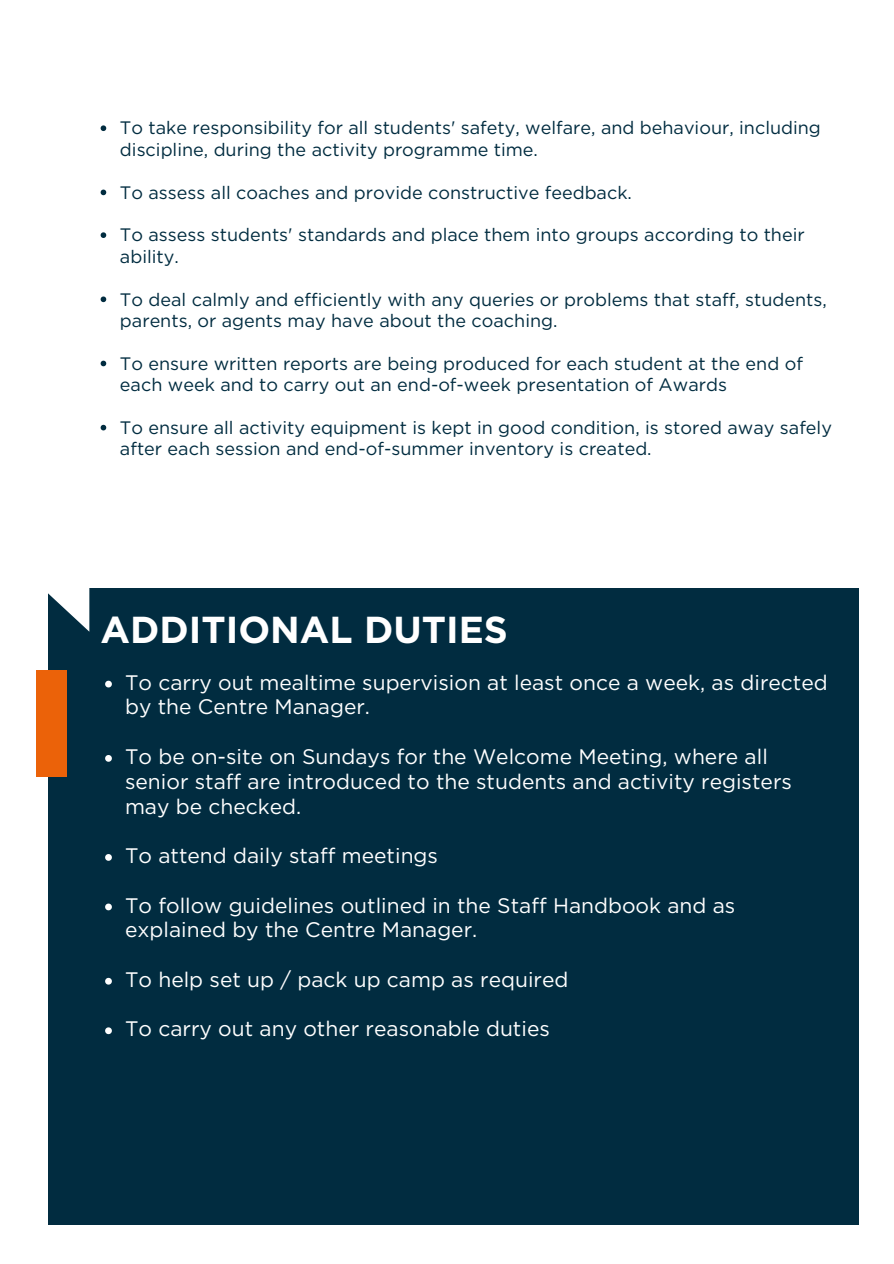
<style>
.page{position:relative;width:894px;height:1264px;background:#fff}
.page>*{position:absolute;margin:0;border:0;box-sizing:border-box;transform-origin:0 0}
.t1{font:700 37.5px "Gotham";color:#fff}
.t2{font:21px/24.8px "Gotham";color:#fff}
.t3{font:18px/21.3px "Gotham";color:#012c40}
</style>
<div class="page">
<svg style="left:101px;top:125px;width:5px;height:6px"></svg>
<svg style="left:101px;top:189px;width:5px;height:6px"></svg>
<svg style="left:101px;top:232px;width:5px;height:6px"></svg>
<svg style="left:101px;top:296px;width:5px;height:6px"></svg>
<svg style="left:101px;top:360px;width:5px;height:6px"></svg>
<svg style="left:101px;top:425px;width:5px;height:5px"></svg>
<div style="left:48px;top:588px;width:810px;height:636px;background:#012c40"></div>
<svg style="left:48px;top:588px;width:41px;height:43px"></svg>
<div style="left:36px;top:670px;width:30px;height:106px;background:#eb6209"></div>
<svg style="left:105px;top:680px;width:7px;height:7px"></svg>
<svg style="left:105px;top:755px;width:7px;height:6px"></svg>
<svg style="left:105px;top:854px;width:7px;height:6px"></svg>
<svg style="left:105px;top:903px;width:7px;height:7px"></svg>
<svg style="left:105px;top:977px;width:7px;height:7px"></svg>
<svg style="left:105px;top:1027px;width:7px;height:7px"></svg>
<p class="t3" style="left:120px;top:117px;width:702px">To take responsibility for all students' safety, welfare, and behaviour, including discipline, during the activity programme time.</p>
<p class="t3" style="left:120px;top:181px;width:513px">To assess all coaches and provide constructive feedback.</p>
<p class="t3" style="left:120px;top:224px;width:686px">To assess students' standards and place them into groups according to their ability.</p>
<p class="t3" style="left:120px;top:288px;width:708px">To deal calmly and efficiently with any queries or problems that staff, students, parents, or agents may have about the coaching.</p>
<p class="t3" style="left:120px;top:352px;width:684px">To ensure written reports are being produced for each student at the end of each week and to carry out an end-of-week presentation of Awards</p>
<p class="t3" style="left:120px;top:416px;width:713px">To ensure all activity equipment is kept in good condition, is stored away safely after each session and end-of-summer inventory is created.</p>
<h1 class="t1" style="left:100px;top:606px;width:408px">ADDITIONAL DUTIES</h1>
<p class="t2" style="left:125px;top:669px;width:704px">To carry out mealtime supervision at least once a week, as directed by the Centre Manager.</p>
<p class="t2" style="left:125px;top:744px;width:668px">To be on-site on Sundays for the Welcome Meeting, where all senior staff are introduced to the students and activity registers may be checked.</p>
<p class="t2" style="left:125px;top:843px;width:314px">To attend daily staff meetings</p>
<p class="t2" style="left:125px;top:892px;width:611px">To follow guidelines outlined in the Staff Handbook and as explained by the Centre Manager.</p>
<p class="t2" style="left:125px;top:966px;width:445px">To help set up / pack up camp as required</p>
<p class="t2" style="left:125px;top:1016px;width:426px">To carry out any other reasonable duties</p>
</div>
